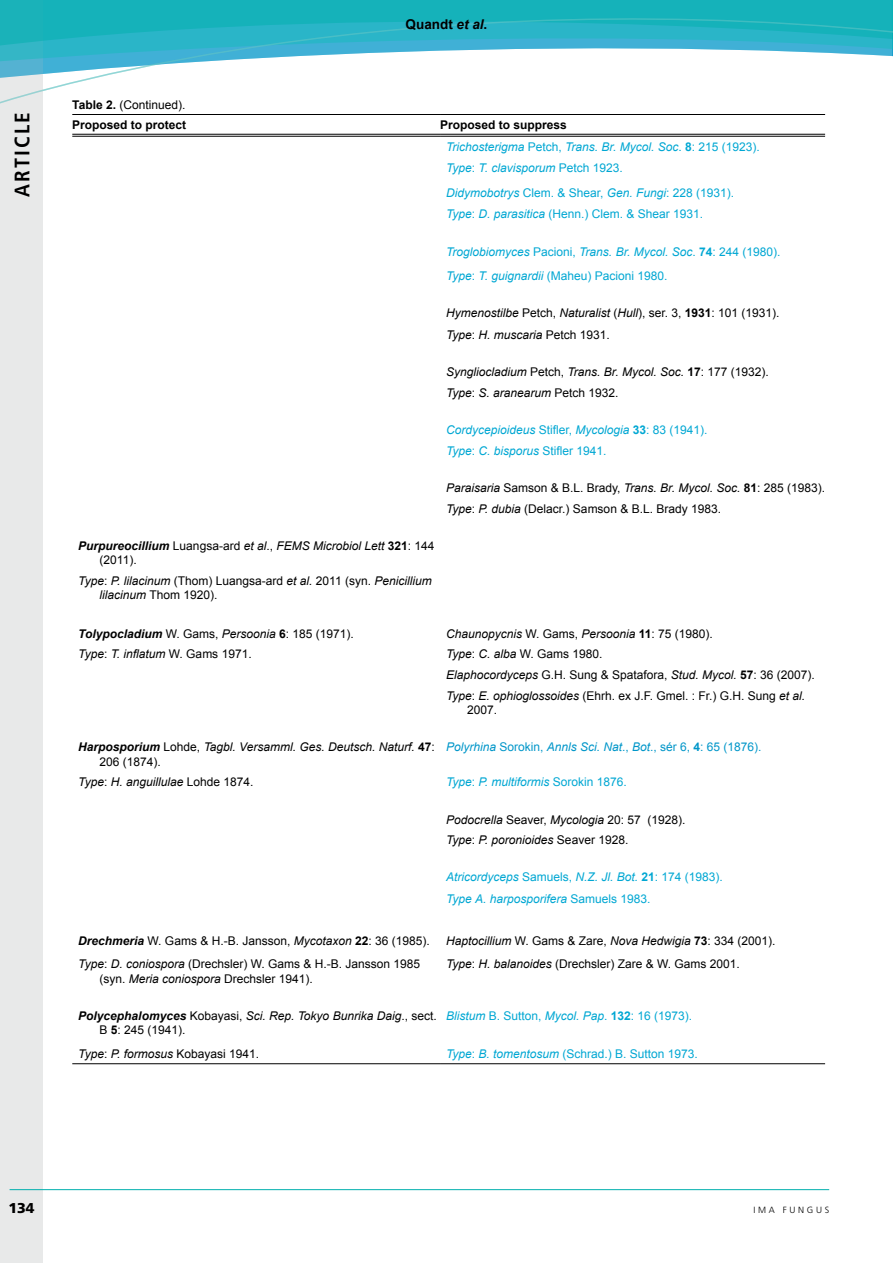
<style>
.page{position:relative;width:893px;height:1263px;background:#fff}
.page>*{position:absolute;margin:0;border:0;box-sizing:border-box;transform-origin:0 0}
.t1{font:700 condensed 21px "Frutiger LT Std";letter-spacing:.1em;color:#000}
.t2{font:900 14.25px "Frutiger LT Std";color:#000}
.t3{font:700 13.5px "Arial";color:#000}
.t4{font:12px/20.7px "Arial";color:#000}
.t5{font:italic 12px/14.4px "Arial";color:#000}
.t6{font:italic 12px/21.9px "Arial";color:#00a7d3}
.t7{font:12px "Arial";color:#00a7d3}
.t8{font:12px "Arial";color:#0096c9}
.t9{font:700 12px/20.7px "Arial";color:#000}
.t10{font:300 9px "Frutiger LT Std";letter-spacing:.3em;color:#000}
.s1{font-weight:400}
.s2{font-style:italic}
.s3{font-weight:700;font-style:normal;color:#000}
.s4{font-style:normal}
.s5{font-weight:700;font-style:normal}
.s6{font-weight:700}
.s7{font-weight:700;font-style:italic}
</style>
<div class="page">
<div style="left:0;top:0;width:43px;height:1263px;background:#e8e9e9"></div>
<div style="left:0;top:0;width:893px;height:17px;background:#15b2ba"></div>
<svg style="left:0;top:17px;width:893px;height:87px"></svg>
<hr style="left:10px;top:1189px;width:819px;height:1px;background:#00afad">
<hr style="left:72px;top:114px;width:368px;height:1px;background:#000">
<hr style="left:440px;top:114px;width:385px;height:1px;background:#000">
<hr style="left:72px;top:134px;width:368px;height:1px;background:#000">
<hr style="left:72px;top:136px;width:368px;height:1px;background:#000">
<hr style="left:440px;top:134px;width:385px;height:1px;background:#000">
<hr style="left:440px;top:136px;width:385px;height:1px;background:#000">
<hr style="left:72px;top:1063px;width:368px;height:1px;background:#000">
<hr style="left:440px;top:1063px;width:385px;height:1px;background:#000">
<h1 class="t1" style="left:10px;top:197px;width:86px;rotate:-90deg">ARTICLE</h1>
<p class="t9" style="left:72px;top:94px;width:116px">Table 2. <span class="s1">(Continued).<br></span>Proposed to protect</p>
<p class="t3" style="left:406px;top:15px;width:83px">Quandt <span class="s2">et al</span>.</p>
<p class="t6" style="left:446px;top:114px;width:315px;text-indent:-6px"><span class="s3">Proposed to suppress<br></span>Trichosterigma <span class="s4">Petch,</span> Trans. Br. Mycol. Soc<span class="s4">.</span> <span class="s5">8</span><span class="s4">: 215 (1923).</span></p>
<p class="t6" style="left:446px;top:155px;width:290px;line-height:25.2px">Type<span class="s4">:</span> T. clavisporum <span class="s4">Petch 1923.<br></span>Didymobotrys <span class="s4">Clem. &amp; Shear,</span> Gen. Fungi<span class="s4">: 228 (1931).</span></p>
<p class="t7" style="left:446px;top:206px;width:259px"><span class="s2">Type</span>: <span class="s2">D. parasitica</span> (Henn.) Clem. &amp; Shear 1931.</p>
<p class="t6" style="left:446px;top:240px;width:336px;line-height:24px">Troglobiomyces <span class="s4">Pacioni,</span> Trans. Br. Mycol. Soc<span class="s4">.</span> <span class="s5">74</span><span class="s4">: 244 (1980).<br></span>Type<span class="s4">:</span> T. guignardii <span class="s4">(Maheu) Pacioni 1980.</span></p>
<p class="t5" style="left:446px;top:302px;width:335px;line-height:21.8px">Hymenostilbe <span class="s4">Petch,</span> Naturalist <span class="s4">(</span>Hull<span class="s4">), ser. 3,</span> <span class="s5">1931</span><span class="s4">: 101 (1931).<br></span>Type<span class="s4">:</span> H. muscaria <span class="s4">Petch 1931.</span></p>
<p class="t5" style="left:446px;top:361px;width:324px;line-height:21px">Syngliocladium <span class="s4">Petch,</span> Trans. Br. Mycol. Soc. <span class="s5">17</span><span class="s4">: 177 (1932).<br></span>Type<span class="s4">:</span> S. aranearum <span class="s4">Petch 1932.</span></p>
<p class="t6" style="left:446px;top:420px;width:263px;line-height:20.7px">Cordycepioideus <span class="s4">Stifler,</span> Mycologia <span class="s5">33</span><span class="s4">: 83 (1941).<br></span>Type<span class="s4">:</span> C. bisporus <span class="s4">Stifler 1941.</span></p>
<p class="t4" style="left:446px;top:477px;width:381px"><span class="s2">Paraisaria</span> Samson &amp; B.L. Brady, <span class="s2">Trans. Br. Mycol. Soc.</span> <span class="s6">81</span>: 285 (1983).<br><span class="s2">Type</span>: <span class="s2">P. dubia</span> (Delacr.) Samson &amp; B.L. Brady 1983.</p>
<p class="t4" style="left:100px;top:538px;width:336px;line-height:14.4px;text-indent:-21px"><span class="s7">Purpureocillium</span> Luangsa-ard <span class="s2">et al</span>., <span class="s2">FEMS Microbiol Lett</span> <span class="s6">321</span>: 144 (2011).</p>
<p class="t5" style="left:100px;top:574px;width:334px;text-indent:-21px">Type<span class="s4">:</span> P. lilacinum <span class="s4">(Thom) Luangsa-ard</span> et al. <span class="s4">2011 (syn.</span> Penicillium lilacinum <span class="s4">Thom 1920).</span></p>
<p class="t4" style="left:78px;top:623px;width:277px"><span class="s7">Tolypocladium</span> W. Gams, <span class="s2">Persoonia</span> <span class="s6">6</span>: 185 (1971).</p>
<p class="t5" style="left:446px;top:626px;width:268px">Chaunopycnis <span class="s4">W. Gams,</span> Persoonia <span class="s5">11</span><span class="s4">: 75 (1980).</span></p>
<p class="t5" style="left:78px;top:647px;width:175px">Type<span class="s4">:</span> T. inflatum <span class="s4">W. Gams 1971.</span></p>
<p class="t4" style="left:446px;top:644px;width:370px"><span class="s2">Type</span>: <span class="s2">C. alba</span> W. Gams 1980.<br><span class="s2">Elaphocordyceps</span> G.H. Sung &amp; Spatafora, <span class="s2">Stud. Mycol.</span> <span class="s6">57</span>: 36 (2007).<br><span class="s2">Type</span>: <span class="s2">E. ophioglossoides</span> (Ehrh. ex J.F. Gmel. : Fr.) G.H. Sung <span class="s2">et al.</span></p>
<p class="t4" style="left:467px;top:700px;width:32px">2007.</p>
<p class="t5" style="left:100px;top:740px;width:337px;text-indent:-21px"><span class="s6">Harposporium</span> <span class="s4">Lohde,</span> Tagbl. Versamml. Ges. Deutsch. Naturf. <span class="s5">47</span><span class="s4">:<br>206 (1874).</span></p>
<p class="t8" style="left:446px;top:739px;width:317px"><span class="s2">Polyrhina</span> Sorokin, <span class="s2">Annls Sci. Nat</span>., <span class="s2">Bot</span>., sér 6, <span class="s6">4</span>: 65 (1876).</p>
<p class="t5" style="left:78px;top:775px;width:177px">Type<span class="s4">:</span> H. anguillulae <span class="s4">Lohde 1874.</span></p>
<p class="t6" style="left:446px;top:771px;width:182px">Type<span class="s4">:</span> P. multiformis <span class="s4">Sorokin 1876.</span></p>
<p class="t5" style="left:446px;top:809px;width:241px;line-height:20.7px">Podocrella <span class="s4">Seaver,</span> Mycologia <span class="s4">20: 57 (1928).<br></span>Type<span class="s4">:</span> P. poronioides <span class="s4">Seaver 1928.</span></p>
<p class="t6" style="left:446px;top:866px;width:278px">Atricordyceps <span class="s4">Samuels,</span> N.Z. Jl. Bot. <span class="s5">21</span><span class="s4">: 174 (1983).<br></span>Type A. harposporifera <span class="s4">Samuels 1983.</span></p>
<p class="t4" style="left:78px;top:930px;width:353px"><span class="s7">Drechmeria</span> W. Gams &amp; H.-B. Jansson, <span class="s2">Mycotaxon</span> <span class="s6">22</span>: 36 (1985).</p>
<p class="t5" style="left:446px;top:934px;width:331px">Haptocillium <span class="s4">W. Gams &amp; Zare,</span> Nova Hedwigia <span class="s5">73</span><span class="s4">: 334 (2001).</span></p>
<p class="t4" style="left:100px;top:957px;width:322px;line-height:14.4px;text-indent:-21px"><span class="s2">Type</span>: <span class="s2">D. coniospora</span> (Drechsler) W. Gams &amp; H.-B. Jansson 1985 (syn. <span class="s2">Meria coniospora</span> Drechsler 1941).</p>
<p class="t4" style="left:446px;top:954px;width:295px"><span class="s2">Type</span>: <span class="s2">H. balanoides</span> (Drechsler) Zare &amp; W. Gams 2001.</p>
<p class="t4" style="left:100px;top:1009px;width:339px;line-height:14.4px;text-indent:-21px"><span class="s7">Polycephalomyces</span> Kobayasi, <span class="s2">Sci. Rep. Tokyo Bunrika Daig</span>., sect.<br>B <span class="s6">5</span>: 245 (1941).</p>
<p class="t7" style="left:446px;top:1008px;width:248px"><span class="s2">Blistum</span> B. Sutton, <span class="s2">Mycol. Pap</span>. <span class="s6">132</span>: 16 (1973).</p>
<p class="t5" style="left:78px;top:1046px;width:182px">Type<span class="s4">:</span> P. formosus <span class="s4">Kobayasi 1941.</span></p>
<p class="t7" style="left:446px;top:1046px;width:253px"><span class="s2">Type</span>: <span class="s2">B. tomentosum</span> (Schrad.) B. Sutton 1973.</p>
<p class="t2" style="left:8px;top:1200px;width:28px">134</p>
<p class="t10" style="left:753px;top:1205px;width:77px">ima fUNGUS</p>
</div>
